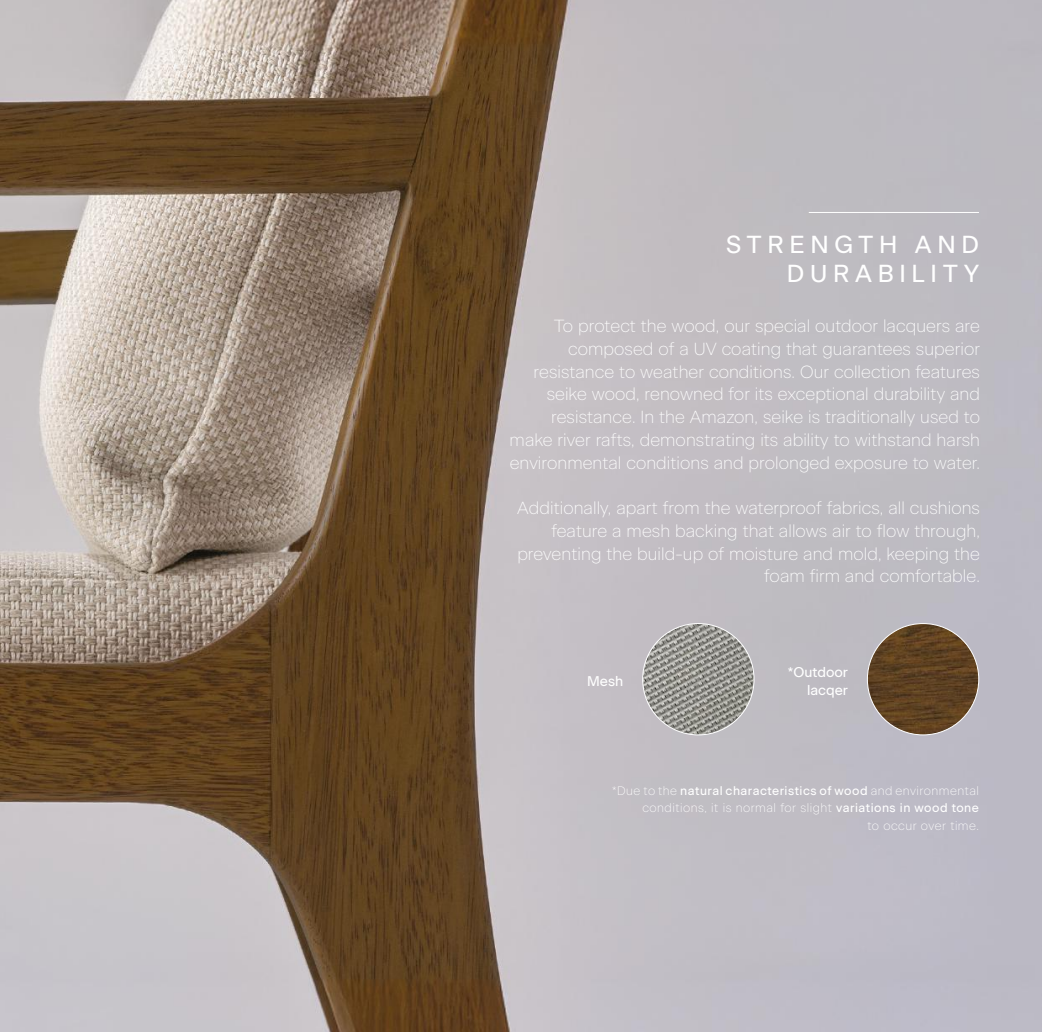
<style>
.page{position:relative;width:1042px;height:1032px;background:#fff}
.page>*{position:absolute;margin:0;border:0;box-sizing:border-box;transform-origin:0 0}
.t1{font:24.5px/29.4px "Beausite Classic";letter-spacing:.23em;color:#fff;text-align:right}
.t2{font:100 17.5px/22.8px "Beausite Classic";letter-spacing:.005em;color:#fff;text-align:right}
.t3{font:14px/17.5px "Beausite Classic";color:#fff;text-align:right}
.t4{font:100 12.25px/17.5px "Beausite Classic";letter-spacing:.04em;color:#fff;text-align:right}
.s1{font-weight:400}
</style>
<div class="page">
<img style="left:0;top:0;width:1042px;height:1032px">
<hr style="left:809px;top:212px;width:170px;height:1px;background:#fff">
<img style="left:643px;top:623px;width:111px;height:112px;border-radius:56px">
<img style="left:867px;top:623px;width:112px;height:112px;border-radius:56px">
<h1 class="t1" style="left:726px;top:227px;width:254px">STRENGTH AND<br>DURABILITY</h1>
<p class="t2" style="left:510px;top:313px;width:472px">To protect the wood, our special outdoor lacquers are composed of a UV coating that guarantees superior resistance to weather conditions. Our collection features seike wood, renowned for its exceptional durability and resistance. In the Amazon, seike is traditionally used to make river rafts, demonstrating its ability to withstand harsh environmental conditions and prolonged exposure to water.</p>
<p class="t2" style="left:517px;top:495px;width:464px">Additionally, apart from the waterproof fabrics, all cushions feature a mesh backing that allows air to flow through, preventing the build-up of moisture and mold, keeping the foam firm and comfortable.</p>
<p class="t3" style="left:587px;top:671px;width:38px">Mesh</p>
<p class="t3" style="left:788px;top:662px;width:61px">*Outdoor lacqer</p>
<p class="t4" style="left:612px;top:781px;width:368px">*Due to the <span class="s1">natural characteristics of wood</span> and environmental conditions, it is normal for slight <span class="s1">variations in wood tone<br></span>to occur over time.</p>
</div>
